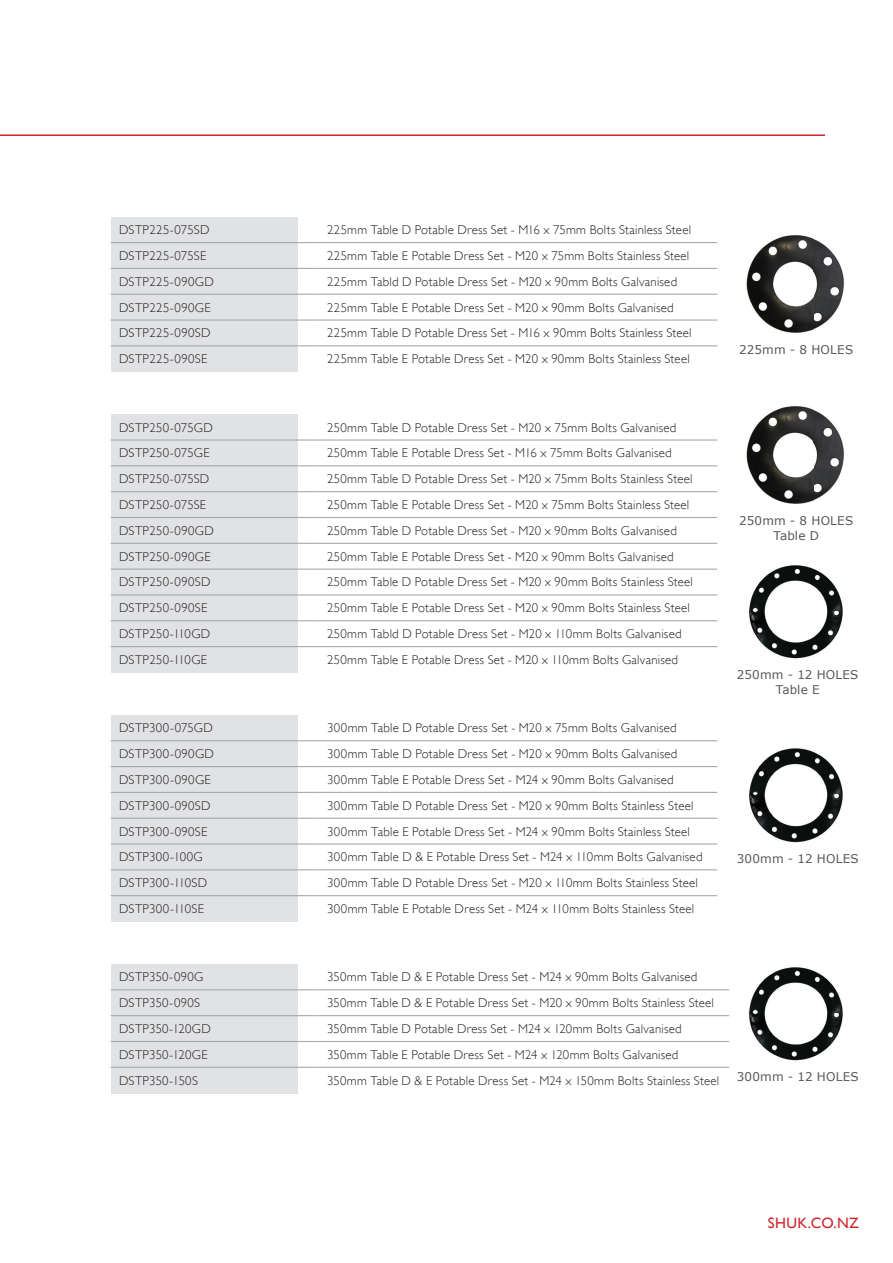
<style>
.page{position:relative;width:893px;height:1263px;background:#fff}
.page>*{position:absolute;margin:0;border:0;box-sizing:border-box;transform-origin:0 0}
.t1{font:15px "Gill Sans";letter-spacing:.025em;color:#d1232a}
.t2{font:300 12.75px "Gill Sans";letter-spacing:.02em;color:#231f20}
.t3{font:12px/15px "Verdana";letter-spacing:.015em;color:#57585a;text-align:center}
</style>
<div class="page">
<hr style="left:0;top:134px;width:825px;height:2px;background:#d1232a">
<img style="left:749px;top:565px;width:94px;height:94px">
<img style="left:749px;top:748px;width:94px;height:95px">
<img style="left:749px;top:967px;width:94px;height:94px">
<div style="left:111px;top:414px;width:186px;height:258px;background:#e1e2e4"></div>
<hr style="left:111px;top:465px;width:208px;height:1px;background:#a8a9ad">
<hr style="left:319px;top:465px;width:398px;height:1px;background:#a8a9ad">
<hr style="left:111px;top:491px;width:208px;height:1px;background:#a8a9ad">
<hr style="left:319px;top:491px;width:398px;height:1px;background:#a8a9ad">
<hr style="left:111px;top:517px;width:208px;height:1px;background:#a8a9ad">
<hr style="left:319px;top:517px;width:398px;height:1px;background:#a8a9ad">
<hr style="left:111px;top:543px;width:208px;height:1px;background:#a8a9ad">
<hr style="left:319px;top:543px;width:398px;height:1px;background:#a8a9ad">
<hr style="left:111px;top:569px;width:208px;height:1px;background:#a8a9ad">
<hr style="left:319px;top:569px;width:398px;height:1px;background:#a8a9ad">
<hr style="left:111px;top:594px;width:208px;height:1px;background:#a8a9ad">
<hr style="left:319px;top:594px;width:398px;height:1px;background:#a8a9ad">
<hr style="left:111px;top:620px;width:208px;height:1px;background:#a8a9ad">
<hr style="left:319px;top:620px;width:398px;height:1px;background:#a8a9ad">
<hr style="left:111px;top:439px;width:208px;height:2px;background:#a8a9ad">
<hr style="left:319px;top:439px;width:398px;height:2px;background:#a8a9ad">
<hr style="left:111px;top:646px;width:208px;height:1px;background:#a8a9ad">
<hr style="left:319px;top:646px;width:398px;height:1px;background:#a8a9ad">
<div style="left:111px;top:715px;width:186px;height:206px;background:#e1e2e4"></div>
<div style="left:111px;top:964px;width:186px;height:129px;background:#e1e2e4"></div>
<div style="left:111px;top:217px;width:186px;height:155px;background:#e1e2e4"></div>
<hr style="left:111px;top:766px;width:208px;height:1px;background:#a8a9ad">
<hr style="left:319px;top:766px;width:398px;height:1px;background:#a8a9ad">
<hr style="left:111px;top:792px;width:208px;height:1px;background:#a8a9ad">
<hr style="left:319px;top:792px;width:398px;height:1px;background:#a8a9ad">
<hr style="left:111px;top:818px;width:208px;height:1px;background:#a8a9ad">
<hr style="left:319px;top:818px;width:398px;height:1px;background:#a8a9ad">
<hr style="left:111px;top:843px;width:208px;height:2px;background:#a8a9ad">
<hr style="left:319px;top:843px;width:398px;height:2px;background:#a8a9ad">
<hr style="left:111px;top:869px;width:208px;height:1px;background:#a8a9ad">
<hr style="left:319px;top:869px;width:398px;height:1px;background:#a8a9ad">
<hr style="left:111px;top:740px;width:208px;height:1px;background:#a8a9ad">
<hr style="left:319px;top:740px;width:398px;height:1px;background:#a8a9ad">
<hr style="left:111px;top:895px;width:208px;height:1px;background:#a8a9ad">
<hr style="left:319px;top:895px;width:398px;height:1px;background:#a8a9ad">
<hr style="left:111px;top:1015px;width:208px;height:1px;background:#a8a9ad">
<hr style="left:319px;top:1015px;width:410px;height:1px;background:#a8a9ad">
<hr style="left:111px;top:1041px;width:208px;height:1px;background:#a8a9ad">
<hr style="left:319px;top:1041px;width:410px;height:1px;background:#a8a9ad">
<hr style="left:111px;top:989px;width:208px;height:1px;background:#a8a9ad">
<hr style="left:319px;top:989px;width:410px;height:1px;background:#a8a9ad">
<hr style="left:111px;top:1067px;width:208px;height:1px;background:#a8a9ad">
<hr style="left:319px;top:1067px;width:410px;height:1px;background:#a8a9ad">
<hr style="left:111px;top:268px;width:208px;height:1px;background:#a8a9ad">
<hr style="left:319px;top:268px;width:398px;height:1px;background:#a8a9ad">
<hr style="left:111px;top:294px;width:208px;height:1px;background:#a8a9ad">
<hr style="left:319px;top:294px;width:398px;height:1px;background:#a8a9ad">
<hr style="left:111px;top:319px;width:208px;height:2px;background:#a8a9ad">
<hr style="left:319px;top:319px;width:398px;height:2px;background:#a8a9ad">
<hr style="left:111px;top:242px;width:208px;height:1px;background:#a8a9ad">
<hr style="left:319px;top:242px;width:398px;height:1px;background:#a8a9ad">
<hr style="left:111px;top:345px;width:208px;height:1px;background:#a8a9ad">
<hr style="left:319px;top:345px;width:398px;height:1px;background:#a8a9ad">
<img style="left:746px;top:235px;width:99px;height:98px">
<img style="left:746px;top:406px;width:99px;height:98px">
<p class="t2" style="left:119px;top:223px;width:92px">DSTP225-075SD</p>
<p class="t2" style="left:327px;top:223px;width:365px">225mm Table D Potable Dress Set - M16 x 75mm Bolts Stainless Steel</p>
<p class="t2" style="left:119px;top:248px;width:89px">DSTP225-075SE</p>
<p class="t2" style="left:327px;top:248px;width:364px">225mm Table E Potable Dress Set - M20 x 75mm Bolts Stainless Steel</p>
<p class="t2" style="left:119px;top:274px;width:96px">DSTP225-090GD</p>
<p class="t2" style="left:327px;top:274px;width:351px">225mm Tabld D Potable Dress Set - M20 x 90mm Bolts Galvanised</p>
<p class="t2" style="left:119px;top:300px;width:93px">DSTP225-090GE</p>
<p class="t2" style="left:327px;top:300px;width:348px">225mm Table E Potable Dress Set - M20 x 90mm Bolts Galvanised</p>
<p class="t2" style="left:119px;top:326px;width:93px">DSTP225-090SD</p>
<p class="t2" style="left:327px;top:326px;width:366px">225mm Table D Potable Dress Set - M16 x 90mm Bolts Stainless Steel</p>
<p class="t2" style="left:119px;top:352px;width:90px">DSTP225-090SE</p>
<p class="t2" style="left:327px;top:352px;width:364px">225mm Table E Potable Dress Set - M20 x 90mm Bolts Stainless Steel</p>
<p class="t3" style="left:739px;top:342px;width:115px">225mm - 8 HOLES</p>
<p class="t2" style="left:119px;top:420px;width:95px">DSTP250-075GD</p>
<p class="t2" style="left:327px;top:420px;width:351px">250mm Table D Potable Dress Set - M20 x 75mm Bolts Galvanised</p>
<p class="t2" style="left:119px;top:446px;width:92px">DSTP250-075GE</p>
<p class="t2" style="left:327px;top:446px;width:346px">250mm Table E Potable Dress Set - M16 x 75mm Bolts Galvanised</p>
<p class="t2" style="left:119px;top:472px;width:92px">DSTP250-075SD</p>
<p class="t2" style="left:327px;top:472px;width:367px">250mm Table D Potable Dress Set - M20 x 75mm Bolts Stainless Steel</p>
<p class="t2" style="left:119px;top:497px;width:89px">DSTP250-075SE</p>
<p class="t2" style="left:327px;top:497px;width:364px">250mm Table E Potable Dress Set - M20 x 75mm Bolts Stainless Steel</p>
<p class="t2" style="left:119px;top:523px;width:96px">DSTP250-090GD</p>
<p class="t2" style="left:327px;top:523px;width:351px">250mm Table D Potable Dress Set - M20 x 90mm Bolts Galvanised</p>
<p class="t2" style="left:119px;top:549px;width:93px">DSTP250-090GE</p>
<p class="t2" style="left:327px;top:549px;width:348px">250mm Table E Potable Dress Set - M20 x 90mm Bolts Galvanised</p>
<p class="t2" style="left:119px;top:575px;width:93px">DSTP250-090SD</p>
<p class="t2" style="left:327px;top:575px;width:367px">250mm Table D Potable Dress Set - M20 x 90mm Bolts Stainless Steel</p>
<p class="t2" style="left:119px;top:601px;width:90px">DSTP250-090SE</p>
<p class="t2" style="left:327px;top:601px;width:364px">250mm Table E Potable Dress Set - M20 x 90mm Bolts Stainless Steel</p>
<p class="t2" style="left:119px;top:626px;width:93px">DSTP250-110GD</p>
<p class="t2" style="left:327px;top:626px;width:356px">250mm Tabld D Potable Dress Set - M20 x 110mm Bolts Galvanised</p>
<p class="t2" style="left:119px;top:652px;width:90px">DSTP250-110GE</p>
<p class="t2" style="left:327px;top:652px;width:352px">250mm Table E Potable Dress Set - M20 x 110mm Bolts Galvanised</p>
<p class="t2" style="left:119px;top:721px;width:95px">DSTP300-075GD</p>
<p class="t2" style="left:327px;top:721px;width:351px">300mm Table D Potable Dress Set - M20 x 75mm Bolts Galvanised</p>
<p class="t2" style="left:119px;top:746px;width:96px">DSTP300-090GD</p>
<p class="t2" style="left:327px;top:746px;width:352px">300mm Table D Potable Dress Set - M20 x 90mm Bolts Galvanised</p>
<p class="t2" style="left:119px;top:772px;width:93px">DSTP300-090GE</p>
<p class="t2" style="left:327px;top:772px;width:348px">300mm Table E Potable Dress Set - M24 x 90mm Bolts Galvanised</p>
<p class="t2" style="left:119px;top:798px;width:93px">DSTP300-090SD</p>
<p class="t2" style="left:327px;top:798px;width:368px">300mm Table D Potable Dress Set - M20 x 90mm Bolts Stainless Steel</p>
<p class="t2" style="left:119px;top:824px;width:90px">DSTP300-090SE</p>
<p class="t2" style="left:327px;top:824px;width:364px">300mm Table E Potable Dress Set - M24 x 90mm Bolts Stainless Steel</p>
<p class="t2" style="left:119px;top:850px;width:85px">DSTP300-100G</p>
<p class="t2" style="left:327px;top:850px;width:377px">300mm Table D &amp; E Potable Dress Set - M24 x 110mm Bolts Galvanised</p>
<p class="t2" style="left:119px;top:876px;width:90px">DSTP300-110SD</p>
<p class="t2" style="left:327px;top:876px;width:372px">300mm Table D Potable Dress Set - M20 x 110mm Bolts Stainless Steel</p>
<p class="t2" style="left:119px;top:901px;width:86px">DSTP300-110SE</p>
<p class="t2" style="left:327px;top:901px;width:369px">300mm Table E Potable Dress Set - M24 x 110mm Bolts Stainless Steel</p>
<p class="t3" style="left:739px;top:513px;width:116px">250mm - 8 HOLES<br>Table D</p>
<p class="t3" style="left:737px;top:667px;width:123px">250mm - 12 HOLES<br>Table E</p>
<p class="t3" style="left:737px;top:850px;width:123px">300mm - 12 HOLES</p>
<p class="t2" style="left:119px;top:970px;width:86px">DSTP350-090G</p>
<p class="t2" style="left:327px;top:970px;width:372px">350mm Table D &amp; E Potable Dress Set - M24 x 90mm Bolts Galvanised</p>
<p class="t2" style="left:119px;top:995px;width:83px">DSTP350-090S</p>
<p class="t2" style="left:327px;top:995px;width:388px">350mm Table D &amp; E Potable Dress Set - M20 x 90mm Bolts Stainless Steel</p>
<p class="t2" style="left:119px;top:1021px;width:93px">DSTP350-120GD</p>
<p class="t2" style="left:327px;top:1021px;width:356px">350mm Table D Potable Dress Set - M24 x 120mm Bolts Galvanised</p>
<p class="t2" style="left:119px;top:1047px;width:90px">DSTP350-120GE</p>
<p class="t2" style="left:327px;top:1047px;width:353px">350mm Table E Potable Dress Set - M24 x 120mm Bolts Galvanised</p>
<p class="t2" style="left:119px;top:1073px;width:80px">DSTP350-150S</p>
<p class="t2" style="left:327px;top:1073px;width:394px">350mm Table D &amp; E Potable Dress Set - M24 x 150mm Bolts Stainless Steel</p>
<p class="t3" style="left:737px;top:1069px;width:123px">300mm - 12 HOLES</p>
<p class="t1" style="left:768px;top:1214px;width:92px">SHUK.CO.NZ</p>
</div>
